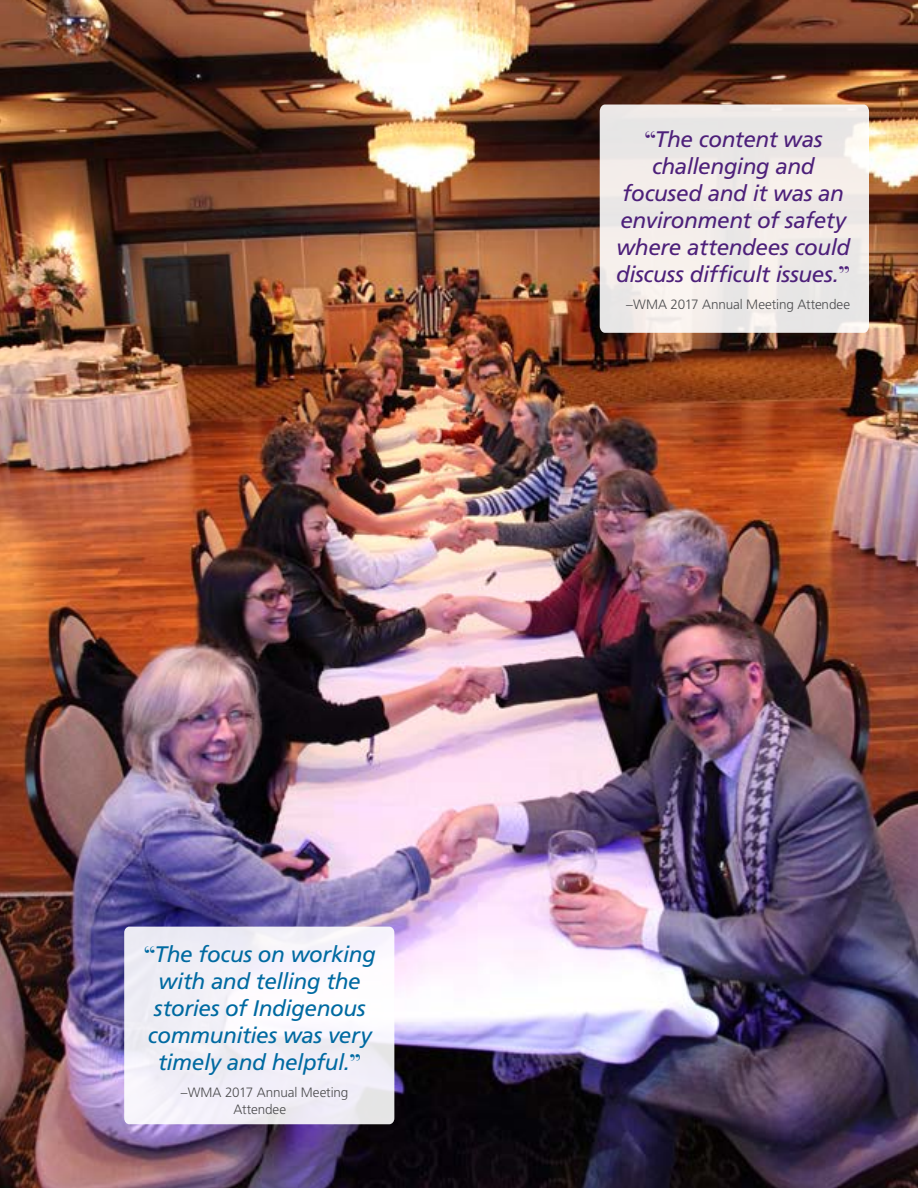
<style>
.page{position:relative;width:918px;height:1188px;background:#fff}
.page>*{position:absolute;margin:0;border:0;box-sizing:border-box;transform-origin:0 0}
.t1{font:italic 22.5px/27px "Frutiger";letter-spacing:-.015em;color:#4d207a;text-align:center}
.t2{font:italic 22.5px/27px "Frutiger";letter-spacing:-.02em;color:#006aa1;text-align:center}
.t3{font:300 13.5px/16.2px "Frutiger";letter-spacing:-.01em;color:#4d4d4f}
.s1{font-family:"Bodoni Svty Two OSITCTT";font-weight:700;font-style:normal}
</style>
<div class="page">
<img style="left:0;top:0;width:918px;height:1188px">
<svg style="left:600px;top:105px;width:269px;height:228px;background:#eeeae7"></svg>
<div style="left:124px;top:927px;width:270px;height:197px;background:linear-gradient(to bottom,#f6f4fa,#f1eef6);border-radius:6px"></div>
<p class="t1" style="left:616px;top:126px;width:236px"><span class="s1">“</span>The content was challenging and focused and it was an environment of safety where attendees could discuss difficult issues.<span class="s1">”</span></p>
<p class="t3" style="left:626px;top:297px;width:225px">–WMA 2017 Annual Meeting Attendee</p>
<p class="t2" style="left:144px;top:941px;width:234px"><span class="s1">“</span>The focus on working with and telling the stories of Indigenous communities was very timely and helpful.<span class="s1">”</span></p>
<p class="t3" style="left:233px;top:1085px;width:117px;text-indent:-53px">–WMA 2017 Annual Meeting<br>Attendee</p>
</div>
